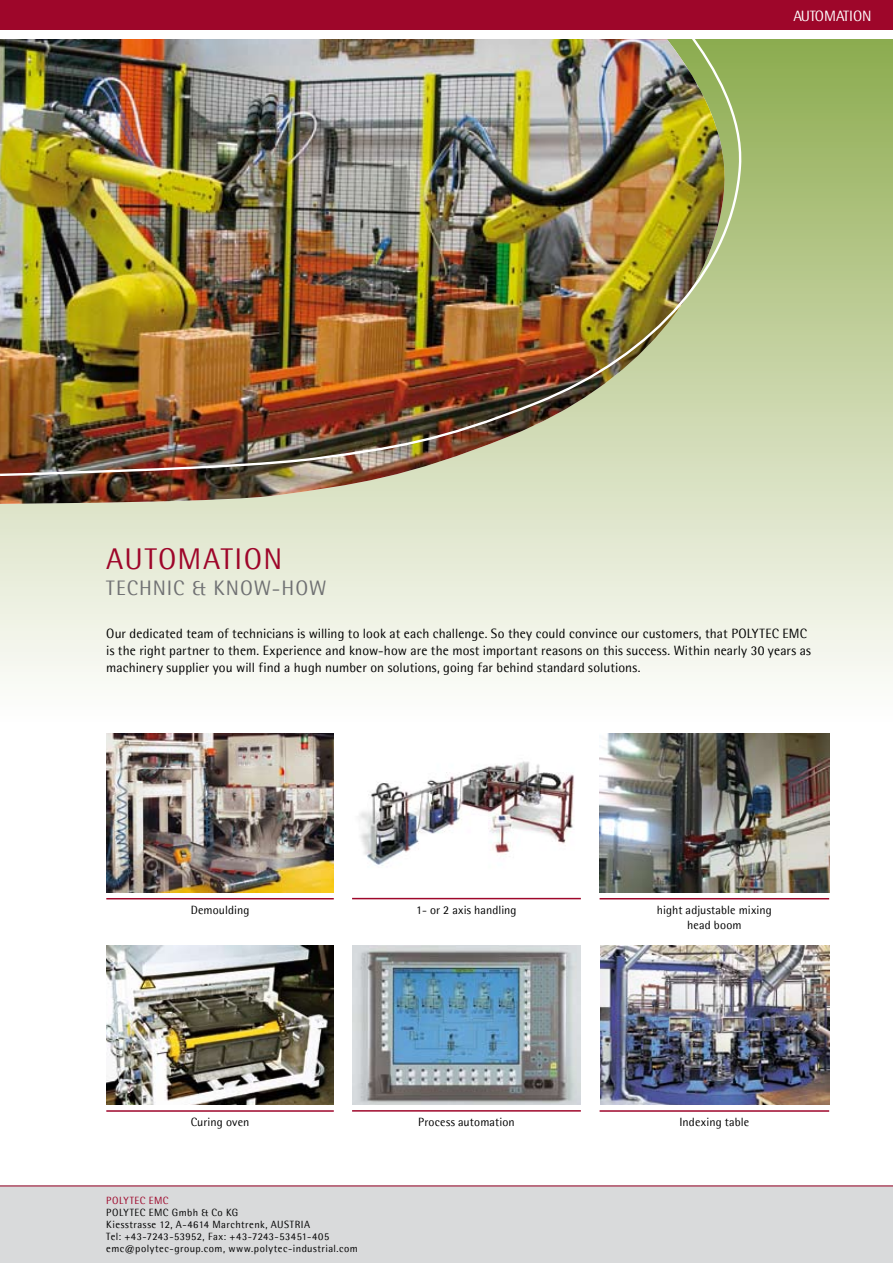
<style>
.page{position:relative;width:893px;height:1263px;background:#fff}
.page>*{position:absolute;margin:0;border:0;box-sizing:border-box;transform-origin:0 0}
.t1{font:30px "Agfa Rotis Semisans";letter-spacing:.045em;color:#9e062a}
.t2{font:21px "Agfa Rotis Semisans";letter-spacing:.045em;color:#707173}
.t3{font:15px "Agfa Rotis Semisans";color:#fff}
.t4{font:13.5px/17.2px "Agfa Rotis Semisans";letter-spacing:.005em;color:#000}
.t5{font:12px/15px "Agfa Rotis Semisans";letter-spacing:.01em;color:#000;text-align:center}
.t6{font:10.5px/12px "Agfa Rotis Semisans";letter-spacing:.045em;color:#000}
.t7{font:10.5px "Agfa Rotis Semisans";letter-spacing:.045em;color:#9e062a}
</style>
<div class="page">
<div style="left:0;top:1185px;width:893px;height:78px;background:#d9dadb"></div>
<div style="left:0;top:0;width:893px;height:768px;background:linear-gradient(to bottom,#89a848,#fff)"></div>
<img style="left:0;top:477px;width:726px;height:27px">
<img style="left:0;top:38px;width:746px;height:439px">
<div style="left:0;top:0;width:893px;height:38px;background:#fff"></div>
<div style="left:0;top:0;width:893px;height:30px;background:#9e062a"></div>
<img style="left:106px;top:733px;width:228px;height:159px">
<hr style="left:106px;top:1110px;width:228px;height:2px;background:#9e062a">
<hr style="left:600px;top:1110px;width:229px;height:2px;background:#9e062a">
<hr style="left:352px;top:1110px;width:229px;height:1px;background:#9e062a">
<img style="left:352px;top:946px;width:229px;height:159px">
<img style="left:106px;top:946px;width:228px;height:159px">
<hr style="left:106px;top:898px;width:228px;height:1px;background:#9e062a">
<hr style="left:600px;top:898px;width:229px;height:1px;background:#9e062a">
<hr style="left:352px;top:898px;width:229px;height:1px;background:#9e062a">
<img style="left:600px;top:733px;width:229px;height:159px">
<img style="left:600px;top:946px;width:229px;height:159px">
<img style="left:352px;top:746px;width:229px;height:120px">
<h1 class="t1" style="left:106px;top:541px;width:177px">AUTOMATION</h1>
<h2 class="t2" style="left:106px;top:575px;width:222px">TECHNIc &amp; KNOW-HOW</h2>
<p class="t3" style="left:793px;top:7px;width:80px">AUTOMATION</p>
<p class="t4" style="left:106px;top:624px;width:706px">Our dedicated team of technicians is willing to look at each challenge. So they could convince our customers, that POLYTEC EMC is the right partner to them. Experience and know-how are the most important reasons on this success. Within nearly 30 years as machinery supplier you will find a hugh number on solutions, going far behind standard solutions.</p>
<p class="t5" style="left:416px;top:902px;width:102px">1- or 2 axis handling</p>
<p class="t5" style="left:191px;top:902px;width:60px">Demoulding</p>
<p class="t5" style="left:657px;top:902px;width:117px">hight adjustable mixing head boom</p>
<p class="t5" style="left:191px;top:1114px;width:60px">Curing oven</p>
<p class="t5" style="left:418px;top:1114px;width:98px">Process automation</p>
<p class="t5" style="left:679px;top:1114px;width:71px">Indexing table</p>
<p class="t7" style="left:106px;top:1194px;width:64px">POLYTEC EMC</p>
<p class="t6" style="left:106px;top:1206px;width:253px">POLYTEC EMC Gmbh &amp; Co KG<br>Kiesstrasse 12, A-4614 Marchtrenk, AUSTRIA<br>Tel: +43-7243-53952, Fax: +43-7243-53451-405 emc@polytec-group.com, www.polytec-industrial.com</p>
</div>
